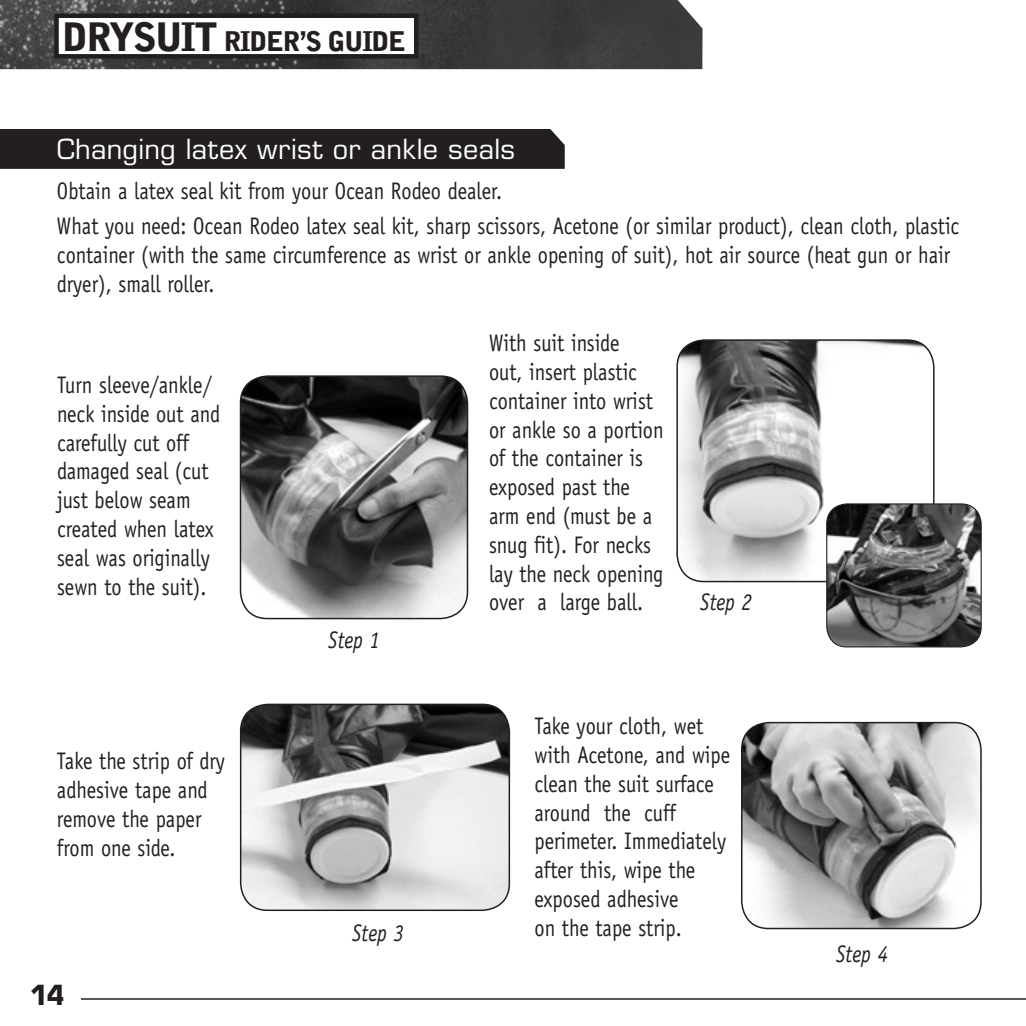
<style>
.page{position:relative;width:1026px;height:1026px;background:#fff}
.page>*{position:absolute;margin:0;border:0;box-sizing:border-box;transform-origin:0 0}
.Subhead{font:27px "Eurostile";letter-spacing:.01em;color:#fff}
.t1{font:900 27px "Bell Gothic Std";letter-spacing:-.05em;color:#231f20}
.t2{font:700 27px "Eurostile";color:#231f20;scale:.9 1}
.Bodytext{font:24px/28.8px "Officina Sans";color:#231f20;scale:.85 1}
.t3{font:italic 24px "Officina Sans";color:#231f20;scale:.85 1}
.s1{font-size:39px}
</style>
<div class="page">
<hr style="left:81px;top:998px;width:945px;height:2px;background:#231f20">
<img style="left:0;top:0;width:703px;height:69px">
<div style="left:57px;top:16px;width:359px;height:40px;background:#fff"></div>
<div style="left:54px;top:14px;width:364px;height:45px;border:4px solid #231f20"></div>
<div style="left:0;top:129px;width:565px;height:40px;background:#231f20"></div>
<img style="left:241px;top:376px;width:226px;height:243px">
<div style="left:240px;top:375px;width:228px;height:244px;border:2px solid #231f20;border-radius:27px"></div>
<img style="left:241px;top:704px;width:268px;height:206px">
<div style="left:240px;top:704px;width:270px;height:207px;border:2px solid #231f20;border-radius:27px"></div>
<img style="left:742px;top:723px;width:239px;height:206px">
<div style="left:741px;top:722px;width:241px;height:207px;border:2px solid #231f20;border-radius:27px"></div>
<img style="left:678px;top:341px;width:254px;height:241px">
<div style="left:676px;top:339px;width:259px;height:243px;border:2px solid #231f20;border-radius:27px"></div>
<img style="left:827px;top:504px;width:154px;height:143px">
<div style="left:826px;top:503px;width:156px;height:144px;border:1px solid #231f20;border-radius:20px"></div>
<p class="t1" style="left:62px;top:26px;width:345px"><span class="s1">DRYSUIT</span> RIDER’S GUIDE</p>
<p class="Subhead" style="left:57px;top:133px;width:460px">Changing latex wrist or ankle seals</p>
<p class="Bodytext" style="left:57px;top:177px;width:525px">Obtain a latex seal kit from your Ocean Rodeo dealer.</p>
<p class="Bodytext" style="left:57px;top:212px;width:1063px">What you need: Ocean Rodeo latex seal kit, sharp scissors, Acetone (or similar product), clean cloth, plastic container (with the same circumference as wrist or ankle opening of suit), hot air source (heat gun or hair dryer), small roller.</p>
<p class="Bodytext" style="left:57px;top:371px;width:194px">Turn sleeve/ankle/ neck inside out and carefully cut off damaged seal (cut just below seam created when latex seal was originally sewn to the suit).</p>
<p class="Bodytext" style="left:57px;top:747px;width:199px">Take the strip of dry adhesive tape and remove the paper from one side.</p>
<p class="t2" style="left:30px;top:978px;width:40px">14</p>
<p class="t3" style="left:328px;top:626px;width:63px">Step 1</p>
<p class="t3" style="left:352px;top:919px;width:63px">Step 3</p>
<p class="Bodytext" style="left:489px;top:329px;width:207px">With suit inside<br>out, insert plastic container into wrist or ankle so a portion of the container is exposed past the arm end (must be a snug fit). For necks lay the neck opening over a large ball.</p>
<p class="t3" style="left:700px;top:588px;width:63px">Step 2</p>
<p class="Bodytext" style="left:534px;top:712px;width:232px">Take your cloth, wet with Acetone, and wipe clean the suit surface around the cuff perimeter. Immediately after this, wipe the exposed adhesive<br>on the tape strip.</p>
<p class="t3" style="left:836px;top:940px;width:63px">Step 4</p>
</div>
